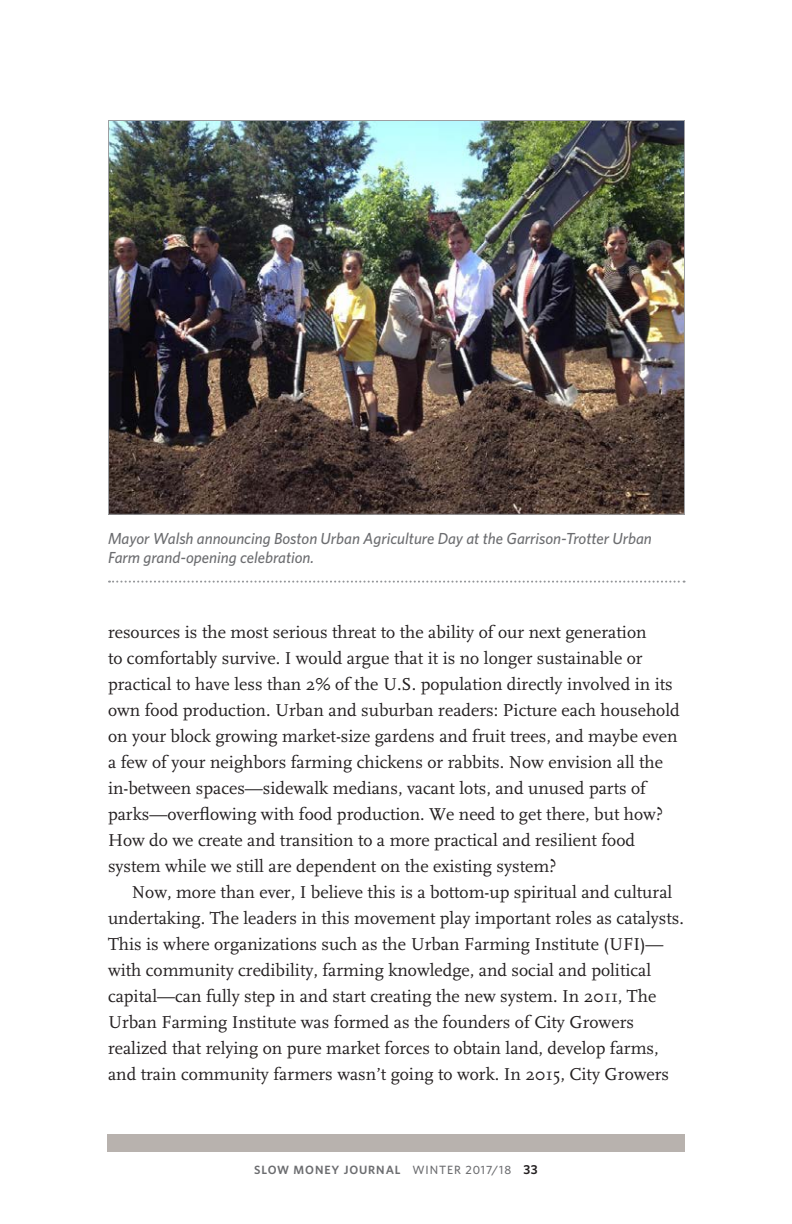
<style>
.page{position:relative;width:792px;height:1224px;background:#fff}
.page>*{position:absolute;margin:0;border:0;box-sizing:border-box;transform-origin:0 0}
.Text_Indent{font:18px/26px "FF Scala";color:#231f20}
.Caption__rule_below{font:italic 500 16px/19px "Whitney";color:#6c6d70}
.t1{font:600 12px "Whitney";letter-spacing:.075em;color:#6c6d70}
.s1{font-weight:500}
.s2{font-size:13px;color:#231f20}
</style>
<div class="page">
<div style="left:107px;top:1134px;width:578px;height:18px;background:#b8b2ae"></div>
<svg style="left:109px;top:581px;width:576px;height:2px"></svg>
<img style="left:110px;top:122px;width:573px;height:391px">
<p class="Caption__rule_below" style="left:108px;top:528px;width:545px">Mayor Walsh announcing Boston Urban Agriculture Day at the Garrison-Trotter Urban<br>Farm grand-opening celebration.</p>
<p class="Text_Indent" style="left:108px;top:619px;width:573px">resources is the most serious threat to the ability of our next generation<br>to comfortably survive. I would argue that it is no longer sustainable or practical to have less than 2% of the U.S. population directly involved in its own food production. Urban and suburban readers: Picture each household on your block growing market-size gardens and fruit trees, and maybe even a few of your neighbors farming chickens or rabbits. Now envision all the in-between spaces—sidewalk medians, vacant lots, and unused parts of parks—overflowing with food production. We need to get there, but how?<br>How do we create and transition to a more practical and resilient food system while we still are dependent on the existing system?</p>
<p class="Text_Indent" style="left:108px;top:879px;width:575px;text-indent:24px">Now, more than ever, I believe this is a bottom-up spiritual and cultural undertaking. The leaders in this movement play important roles as catalysts.<br>This is where organizations such as the Urban Farming Institute (UFI)— with community credibility, farming knowledge, and social and political capital—can fully step in and start creating the new system. In 2011, The Urban Farming Institute was formed as the founders of City Growers realized that relying on pure market forces to obtain land, develop farms, and train community farmers wasn’t going to work. In 2015, City Growers</p>
<p class="t1" style="left:254px;top:1163px;width:285px">SLOW MONEY JOURNAL <span class="s1">WINTER 2017/18</span> <span class="s2">33</span></p>
</div>
